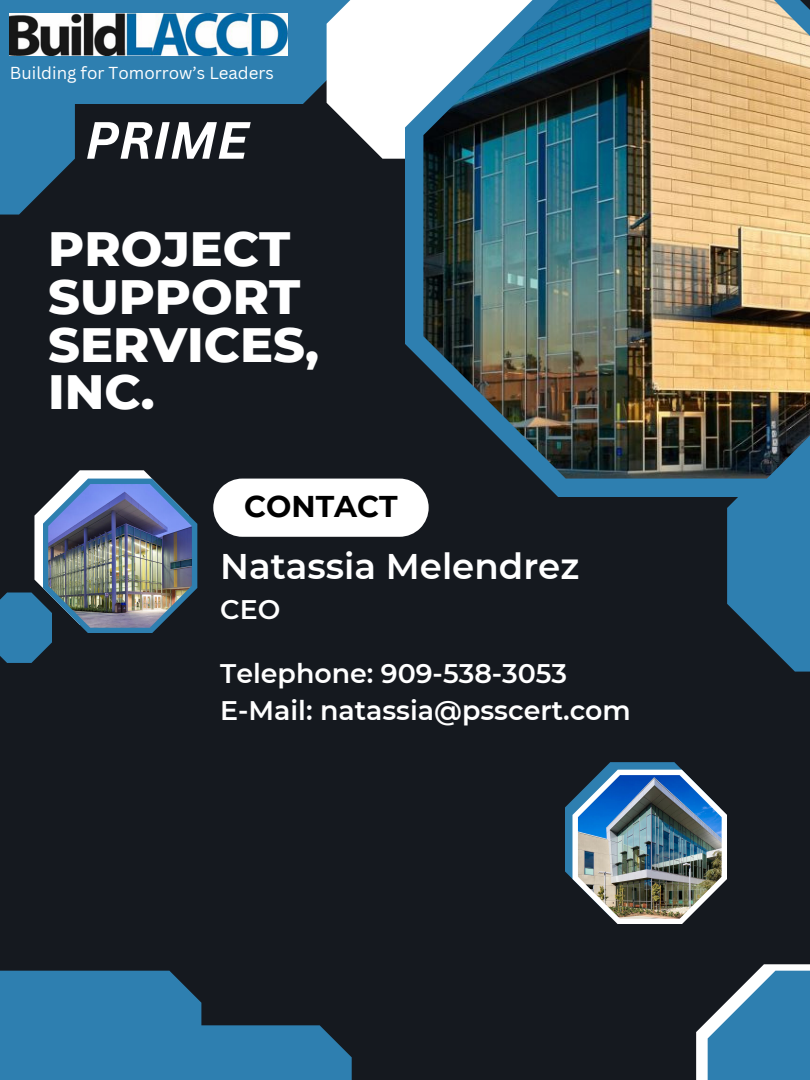
<style>
.page{position:relative;width:810px;height:1080px;background:#15191f}
.page>*{position:absolute;margin:0;border:0;box-sizing:border-box;transform-origin:0 0}
.t1{font:italic 700 51.25px "Canva Sans";color:#fff}
.t2{font:800 49.19px/47.8px "Montserrat";color:#fff}
.t3{font:600 35.62px "Montserrat";color:#fff}
.t4{font:700 30px "Montserrat";color:#000}
.t5{font:600 26.88px/37.5px "Montserrat";color:#fff}
.t6{font:16.88px "Canva Sans";color:#fff}
</style>
<div class="page">
<svg style="left:0;top:104px;width:75px;height:111px;fill:#2e7fb0"></svg>
<div style="left:0;top:0;width:359px;height:104px;background:#2e7fb0"></div>
<svg style="left:327px;top:0;width:78px;height:159px;fill:#fff"></svg>
<svg style="left:727px;top:497px;width:83px;height:175px;fill:#2e7fb0"></svg>
<svg style="left:405px;top:0;width:405px;height:497px;fill:#2e7fb0"></svg>
<img style="left:423px;top:0;width:387px;height:479px">
<div style="left:0;top:971px;width:201px;height:109px;background:#2e7fb0"></div>
<div style="left:0;top:1025px;width:352px;height:55px;background:#2e7fb0"></div>
<img style="left:0;top:470px;width:197px;height:193px">
<svg style="left:696px;top:964px;width:114px;height:116px"></svg>
<svg style="left:708px;top:971px;width:102px;height:109px;background:#3e7fa7"></svg>
<svg style="left:213px;top:479px;width:216px;height:58px;background:#f0f0f0"></svg>
<img style="left:10px;top:13px;width:277px;height:42px">
<svg style="left:565px;top:762px;width:162px;height:162px"></svg>
<img style="left:578px;top:775px;width:144px;height:144px">
<h4 class="t6" style="left:10px;top:61px;width:265px">Building for Tomorrow’s Leaders</h4>
<p class="t1" style="left:85px;top:104px;width:164px">PRIME</p>
<h1 class="t2" style="left:48px;top:224px;width:272px">PROJECT<br>SUPPORT<br>SERVICES,<br>INC.</h1>
<h3 class="t4" style="left:244px;top:488px;width:155px">CONTACT</h3>
<h1 class="t3" style="left:220px;top:544px;width:361px">Natassia Melendrez</h1>
<h1 class="t5" style="left:220px;top:591px;width:62px">CEO</h1>
<p class="t5" style="left:220px;top:654px;width:412px">Telephone: 909-538-3053<br>E-Mail: natassia@psscert.com</p>
</div>
